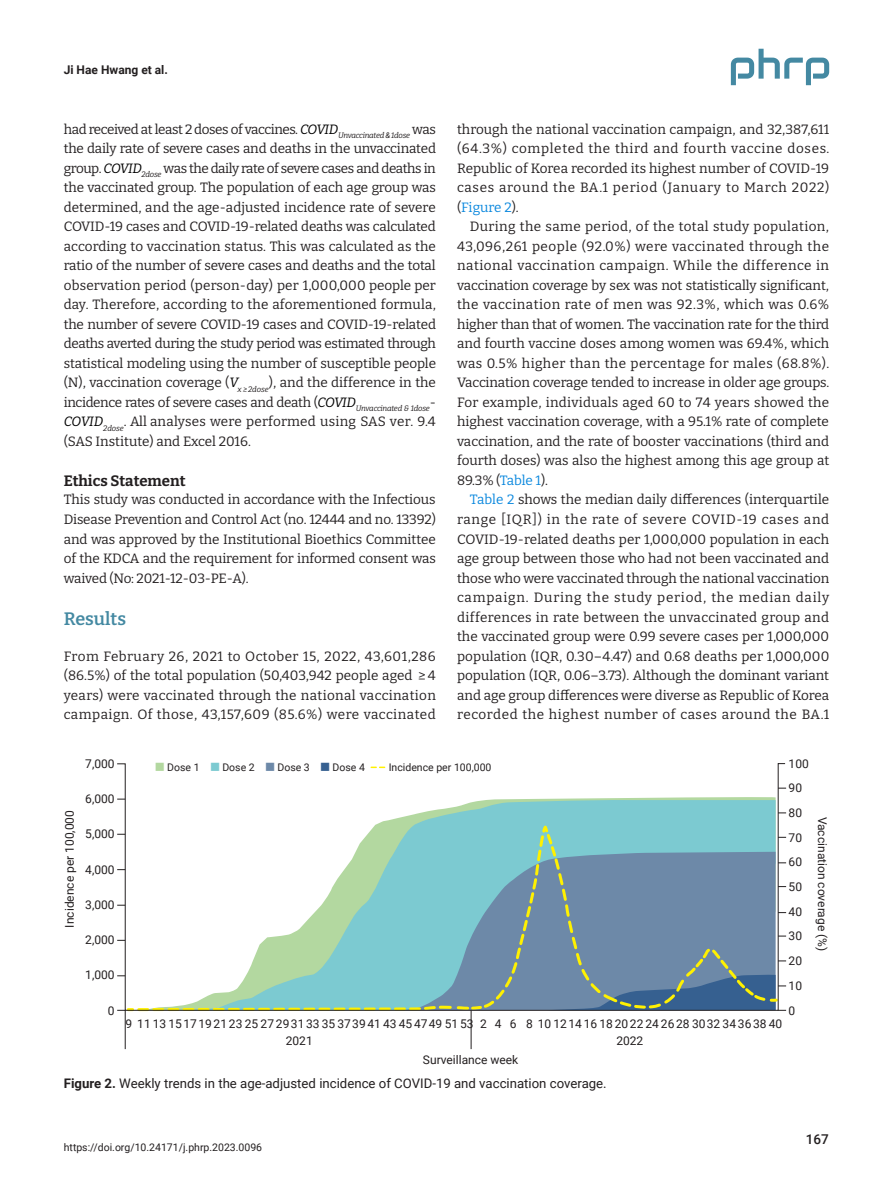
<style>
.page{position:relative;width:893px;height:1191px;background:#fff}
.page>*{position:absolute;margin:0;border:0;box-sizing:border-box;transform-origin:0 0}
.body_title{font:600 18px "Bitter";color:#4489a2}
.body_sub_title{font:700 15px "Bitter";color:#231f20}
.body{font:13.5px/19.5px "Bitter";color:#231f20;text-align:justify}
.t1{font:500 13.5px "Roboto";color:#231f20}
.fig_caption{font:13.2px "Roboto";color:#231f20}
.t2{font:12px "Roboto";color:#231f20}
.t3{font:700 12px "Roboto";color:#231f20}
.t4{font:10.5px "Roboto";color:#231f20}
.s1{font-style:italic;color:#000}
.s2{color:#0b88de}
.s3{font-family:"Ko Pub Dotum";font-weight:300;color:#b3d8a0}
.s4{font-family:"Ko Pub Dotum";font-weight:300;color:#7ccad1}
.s5{font-family:"Ko Pub Dotum";font-weight:300;color:#6d89a8}
.s6{font-family:"Ko Pub Dotum";font-weight:300;color:#366090}
.s7{font-weight:700}
</style>
<div class="page">
<hr style="left:125px;top:1010px;width:1px;height:39px;background:#231f20">
<hr style="left:471px;top:1010px;width:1px;height:39px;background:#231f20">
<svg style="left:117px;top:763px;width:669px;height:248px"></svg>
<svg style="left:371px;top:766px;width:14px;height:2px"></svg>
<svg style="left:731px;top:49px;width:98px;height:36px"></svg>
<p class="t3" style="left:64px;top:61px;width:106px">Ji Hae Hwang et al.</p>
<p class="body" style="left:64px;top:119px;width:374px">had received at least 2 doses of vaccines. <span class="s1">COVID</span><sub>Unvaccinated</sub> <sub>&amp;</sub> <sub>1dose</sub> was the daily rate of severe cases and deaths in the unvaccinated group. <span class="s1">COVID</span><sub>2dose</sub> was the daily rate of severe cases and deaths in the vaccinated group. The population of each age group was determined, and the age-adjusted incidence rate of severe COVID-19 cases and COVID-19-related deaths was calculated according to vaccination status. This was calculated as the ratio of the number of severe cases and deaths and the total observation period (person-day) per 1,000,000 people per day. Therefore, according to the aforementioned formula, the number of severe COVID-19 cases and COVID-19-related deaths averted during the study period was estimated through statistical modeling using the number of susceptible people (N), vaccination coverage (<span class="s1">V</span><sub>x≥2dose</sub>), and the difference in the incidence rates of severe cases and death (<span class="s1">COVID</span><sub>Unvaccinated</sub> <sub>&amp;</sub> <sub>1dose</sub>-<span class="s1">COVID</span><sub>2dose</sub>. All analyses were performed using SAS ver. 9.4 (SAS Institute) and Excel 2016.</p>
<p class="body_sub_title" style="left:64px;top:471px;width:123px">Ethics Statement</p>
<p class="body" style="left:64px;top:490px;width:374px">This study was conducted in accordance with the Infectious Disease Prevention and Control Act (no. 12444 and no. 13392) and was approved by the Institutional Bioethics Committee of the KDCA and the requirement for informed consent was waived (No: 2021-12-03-PE-A).</p>
<p class="body_title" style="left:64px;top:607px;width:64px">Results</p>
<p class="body" style="left:64px;top:646px;width:374px">From February 26, 2021 to October 15, 2022, 43,601,286 (86.5%) of the total population (50,403,942 people aged ≥4 years) were vaccinated through the national vaccination campaign. Of those, 43,157,609 (85.6%) were vaccinated</p>
<p class="body" style="left:457px;top:119px;width:374px">through the national vaccination campaign, and 32,387,611 (64.3%) completed the third and fourth vaccine doses.<br>Republic of Korea recorded its highest number of COVID-19 cases around the BA.1 period (January to March 2022) (<span class="s2">Figure 2</span>).</p>
<p class="body" style="left:457px;top:217px;width:374px;text-indent:13px">During the same period, of the total study population, 43,096,261 people (92.0%) were vaccinated through the national vaccination campaign. While the difference in vaccination coverage by sex was not statistically significant, the vaccination rate of men was 92.3%, which was 0.6% higher than that of women. The vaccination rate for the third and fourth vaccine doses among women was 69.4%, which was 0.5% higher than the percentage for males (68.8%).<br>Vaccination coverage tended to increase in older age groups.<br>For example, individuals aged 60 to 74 years showed the highest vaccination coverage, with a 95.1% rate of complete vaccination, and the rate of booster vaccinations (third and fourth doses) was also the highest among this age group at 89.3% (<span class="s2">Table 1</span>).</p>
<p class="body" style="left:457px;top:490px;width:374px;text-indent:13px"><span class="s2">Table 2</span> shows the median daily differences (interquartile range [IQR]) in the rate of severe COVID-19 cases and COVID-19-related deaths per 1,000,000 population in each age group between those who had not been vaccinated and those who were vaccinated through the national vaccination campaign. During the study period, the median daily differences in rate between the unvaccinated group and the vaccinated group were 0.99 severe cases per 1,000,000 population (IQR, 0.30–4.47) and 0.68 deaths per 1,000,000 population (IQR, 0.06–3.73). Although the dominant variant and age group differences were diverse as Republic of Korea recorded the highest number of cases around the BA.1</p>
<p class="t2" style="left:61px;top:927px;width:119px;rotate:-90deg">Incidence per 100,000</p>
<p class="t2" style="left:85px;top:755px;width:31px">7,000</p>
<p class="t2" style="left:85px;top:790px;width:31px">6,000</p>
<p class="t2" style="left:85px;top:825px;width:31px">5,000</p>
<p class="t2" style="left:85px;top:861px;width:31px">4,000</p>
<p class="t2" style="left:85px;top:896px;width:31px">3,000</p>
<p class="t2" style="left:85px;top:931px;width:31px">2,000</p>
<p class="t2" style="left:85px;top:966px;width:31px">1,000</p>
<p class="t2" style="left:108px;top:1001px;width:8px">0</p>
<p class="t4" style="left:155px;top:759px;width:211px"><span class="s3">■</span> Dose 1 <span class="s4">■</span> Dose 2 <span class="s5">■</span> Dose 3 <span class="s6">■</span> Dose 4</p>
<p class="t4" style="left:389px;top:759px;width:104px">Incidence per 100,000</p>
<p class="t2" style="left:789px;top:755px;width:22px">100</p>
<p class="t2" style="left:789px;top:779px;width:15px">90</p>
<p class="t2" style="left:789px;top:804px;width:15px">80</p>
<p class="t2" style="left:789px;top:829px;width:15px">70</p>
<p class="t2" style="left:789px;top:853px;width:15px">60</p>
<p class="t2" style="left:789px;top:878px;width:15px">50</p>
<p class="t2" style="left:789px;top:903px;width:15px">40</p>
<p class="t2" style="left:789px;top:927px;width:15px">30</p>
<p class="t2" style="left:789px;top:952px;width:15px">20</p>
<p class="t2" style="left:789px;top:977px;width:15px">10</p>
<p class="t2" style="left:789px;top:1001px;width:8px">0</p>
<p class="t2" style="left:831px;top:816px;width:136px;rotate:90deg">Vaccination coverage (%)</p>
<p class="t2" style="left:125px;top:1014px;width:350px">9 11 13 15 171921 23 25 27 2931 33 35 3739 41 43 45 4749 51 53</p>
<p class="t2" style="left:480px;top:1014px;width:8px">2</p>
<p class="t2" style="left:495px;top:1014px;width:8px">4</p>
<p class="t2" style="left:510px;top:1014px;width:8px">6</p>
<p class="t2" style="left:526px;top:1014px;width:258px">8 10 1214 16 18 2022 24 2628 3032 34 3638 40</p>
<p class="t2" style="left:423px;top:1051px;width:97px">Surveillance week</p>
<p class="t2" style="left:286px;top:1032px;width:28px">2021</p>
<p class="t2" style="left:616px;top:1032px;width:28px">2022</p>
<p class="fig_caption" style="left:64px;top:1074px;width:544px"><span class="s7">Figure 2.</span> Weekly trends in the age-adjusted incidence of COVID-19 and vaccination coverage.</p>
<p class="t4" style="left:64px;top:1139px;width:200px">https://doi.org/10.24171/j.phrp.2023.0096</p>
<p class="t1" style="left:806px;top:1129px;width:25px">167</p>
</div>
